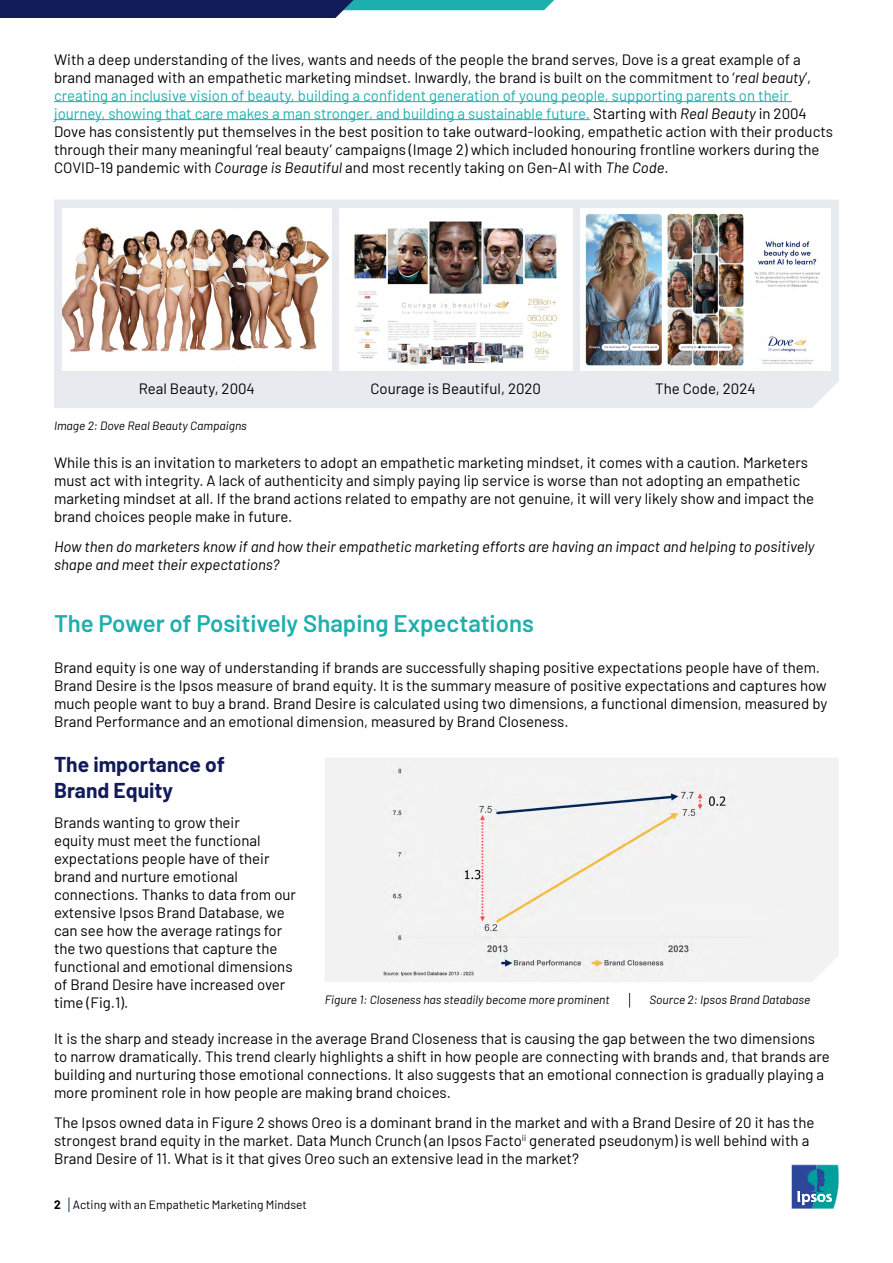
<style>
.page{position:relative;width:893px;height:1263px;background:#fff}
.page>*{position:absolute;margin:0;border:0;box-sizing:border-box;transform-origin:0 0}
.t1{font:600 24px "Barlow";color:#1dafad}
.t2{font:700 21px/25.2px "Barlow";color:#121b5a}
.t3{font:15px/18px "Barlow";color:#000}
.t4{font:italic 15px/18px "Barlow";color:#000}
.t5{font:italic 12px "Barlow";color:#000}
.t6{font:12px "Barlow";color:#000}
.s1{font-style:italic}
.s2{color:#1dafad}
.s3{font-weight:700}
</style>
<div class="page">
<svg style="left:0;top:0;width:554px;height:18px"></svg>
<hr style="left:54px;top:101px;width:738px;height:1px;background:#1dafad">
<hr style="left:54px;top:119px;width:536px;height:1px;background:#1dafad">
<div style="left:54px;top:200px;width:785px;height:208px;background:#e7ebf0"></div>
<img style="left:63px;top:208px;width:268px;height:162px">
<div style="left:339px;top:208px;width:233px;height:162px;background:#fff"></div>
<img style="left:354px;top:221px;width:203px;height:144px">
<img style="left:580px;top:208px;width:250px;height:162px">
<div style="left:325px;top:758px;width:514px;height:224px;background:#f2f2f2"></div>
<div style="left:383px;top:763px;width:398px;height:214px;background:#f2f2f2"></div>
<svg style="left:629px;top:993px;width:1px;height:14px"></svg>
<svg style="left:792px;top:1165px;width:46px;height:43px;background:#3380a7"></svg>
<svg style="left:69px;top:1197px;width:1px;height:15px"></svg>
<p class="t3" style="left:54px;top:49px;width:781px">With a deep understanding of the lives, wants and needs of the people the brand serves, Dove is a great example of a brand managed with an empathetic marketing mindset. Inwardly, the brand is built on the commitment to ‘<span class="s1">real beauty</span>’, <span class="s2">creating an inclusive vision of beauty, building a confident generation of young people, supporting parents on their journey, showing that care makes a man stronger, and building a sustainable future.</span> Starting with <span class="s1">Real Beauty</span> in 2004<br>Dove has consistently put themselves in the best position to take outward-looking, empathetic action with their products through their many meaningful ‘real beauty’ campaigns (Image 2) which included honouring frontline workers during the COVID-19 pandemic with <span class="s1">Courage is Beautiful</span> and most recently taking on Gen-AI with <span class="s1">The Code</span>.</p>
<p class="t3" style="left:139px;top:378px;width:118px">Real Beauty, 2004</p>
<p class="t3" style="left:370px;top:378px;width:172px">Courage is Beautiful, 2020</p>
<p class="t3" style="left:655px;top:378px;width:102px">The Code, 2024</p>
<p class="t5" style="left:54px;top:417px;width:194px">Image 2: Dove Real Beauty Campaigns</p>
<p class="t3" style="left:54px;top:452px;width:762px">While this is an invitation to marketers to adopt an empathetic marketing mindset, it comes with a caution. Marketers must act with integrity. A lack of authenticity and simply paying lip service is worse than not adopting an empathetic marketing mindset at all. If the brand actions related to empathy are not genuine, it will very likely show and impact the brand choices people make in future.</p>
<p class="t4" style="left:54px;top:536px;width:762px">How then do marketers know if and how their empathetic marketing efforts are having an impact and helping to positively shape and meet their expectations?</p>
<h1 class="t1" style="left:54px;top:606px;width:481px">The Power of Positively Shaping Expectations</h1>
<p class="t3" style="left:54px;top:657px;width:775px">Brand equity is one way of understanding if brands are successfully shaping positive expectations people have of them.<br>Brand Desire is the Ipsos measure of brand equity. It is the summary measure of positive expectations and captures how much people want to buy a brand. Brand Desire is calculated using two dimensions, a functional dimension, measured by Brand Performance and an emotional dimension, measured by Brand Closeness.</p>
<h2 class="t2" style="left:54px;top:750px;width:172px">The importance of<br>Brand Equity</h2>
<p class="t3" style="left:54px;top:812px;width:244px">Brands wanting to grow their<br>equity must meet the functional expectations people have of their brand and nurture emotional connections. Thanks to data from our extensive Ipsos Brand Database, we can see how the average ratings for the two questions that capture the functional and emotional dimensions of Brand Desire have increased over time (Fig.1).</p>
<p class="t5" style="left:325px;top:991px;width:287px">Figure 1: Closeness has steadily become more prominent</p>
<p class="t5" style="left:649px;top:991px;width:162px">Source 2: Ipsos Brand Database</p>
<p class="t3" style="left:54px;top:1029px;width:777px">It is the sharp and steady increase in the average Brand Closeness that is causing the gap between the two dimensions to narrow dramatically. This trend clearly highlights a shift in how people are connecting with brands and, that brands are building and nurturing those emotional connections. It also suggests that an emotional connection is gradually playing a more prominent role in how people are making brand choices.</p>
<p class="t3" style="left:54px;top:1113px;width:762px">The Ipsos owned data in Figure 2 shows Oreo is a dominant brand in the market and with a Brand Desire of 20 it has the strongest brand equity in the market. Data Munch Crunch (an Ipsos Facto<sup>ii</sup> generated pseudonym) is well behind with a<br>Brand Desire of 11. What is it that gives Oreo such an extensive lead in the market?</p>
<p class="t6" style="left:54px;top:1196px;width:254px"><span class="s3">2</span> Acting with an Empathetic Marketing Mindset</p>
</div>
